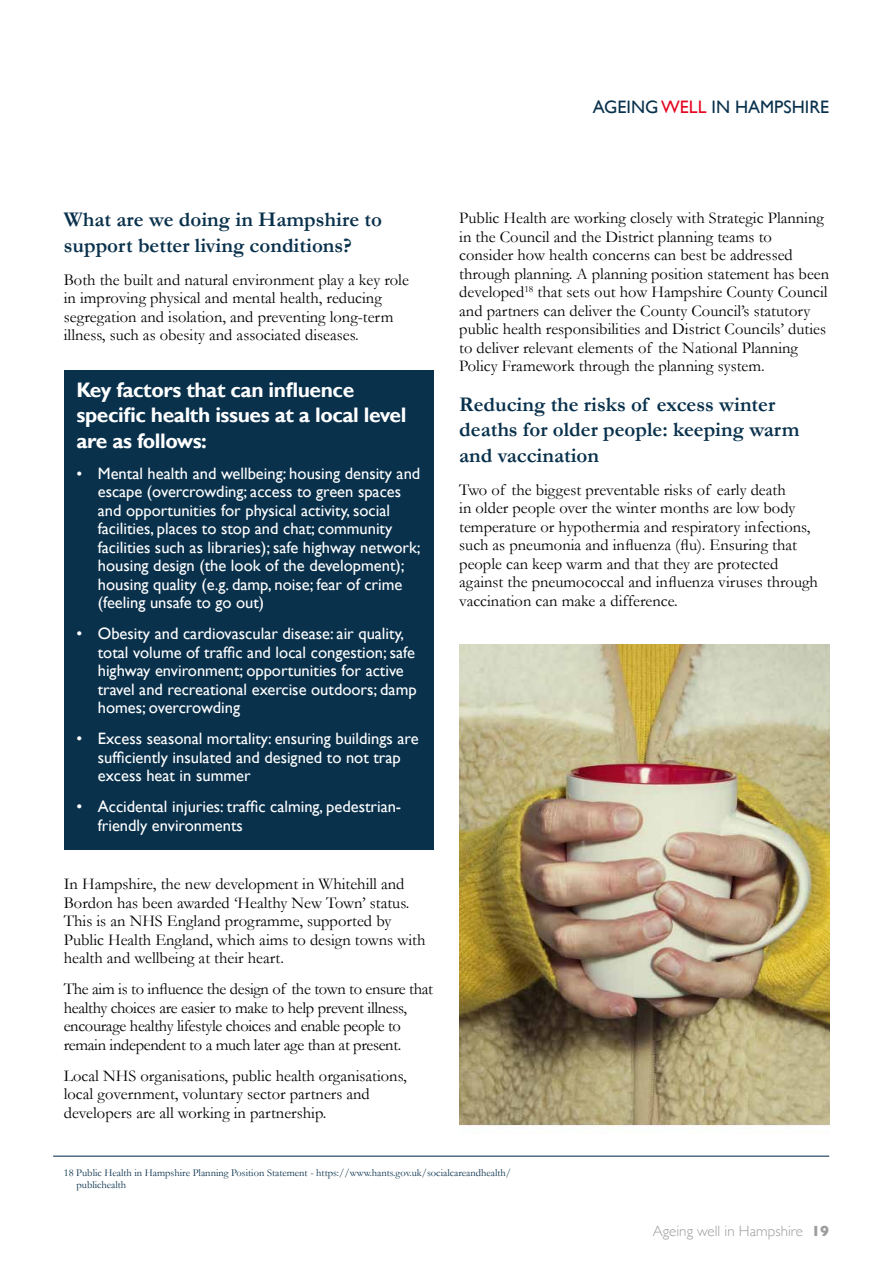
<style>
.page{position:relative;width:893px;height:1263px;background:#fff}
.page>*{position:absolute;margin:0;border:0;box-sizing:border-box;transform-origin:0 0}
.t1{font:700 21px/25.2px "Garamond";color:#09314c}
.t2{font:700 21px/25.2px "Gill Sans";letter-spacing:-.02em;color:#fff}
.t3{font:18px "Gill Sans";color:#09314c}
.t4{font:16.5px/18.5px "Garamond";color:#000}
.t5{font:16.5px/18.5px "Gill Sans";color:#fff}
.t6{font:16.5px/18.5px "Garamond";letter-spacing:-.02em;color:#000}
.t7{font:300 15px "Gill Sans";color:#9d9d9c}
.t8{font:10.5px/12.6px "Garamond";color:#09314c}
.s1{color:#e40520}
.s2{font-family:"Garamond"}
.s3{font-weight:700}
</style>
<div class="page">
<hr style="left:53px;top:1155px;width:776px;height:2px;background:#09314c">
<div style="left:64px;top:370px;width:370px;height:479px;background:#09314c"></div>
<img style="left:459px;top:644px;width:370px;height:482px">
<p class="t3" style="left:593px;top:96px;width:238px">AGEING <span class="s1">WELL</span> IN HAMPSHIRE</p>
<p class="t1" style="left:64px;top:207px;width:320px">What are we doing in Hampshire to support better living conditions?</p>
<p class="t4" style="left:64px;top:270px;width:347px">Both the built and natural environment play a key role in improving physical and mental health, reducing segregation and isolation, and preventing long-term illness, such as obesity and associated diseases.</p>
<p class="t2" style="left:77px;top:378px;width:331px">Key factors that can influence specific health issues at a local level are as follows:</p>
<p class="t5" style="left:98px;top:464px;width:324px;text-indent:-21px"><span class="s2">•</span> Mental health and wellbeing: housing density and escape (overcrowding; access to green spaces and opportunities for physical activity, social facilities, places to stop and chat; community facilities such as libraries); safe highway network; housing design (the look of the development); housing quality (e.g. damp, noise; fear of crime (feeling unsafe to go out)</p>
<p class="t5" style="left:98px;top:625px;width:320px;text-indent:-21px">• Obesity and cardiovascular disease: air quality, total volume of traffic and local congestion; safe highway environment; opportunities for active travel and recreational exercise outdoors; damp homes; overcrowding</p>
<p class="t5" style="left:98px;top:730px;width:322px;text-indent:-21px">• Excess seasonal mortality: ensuring buildings are sufficiently insulated and designed to not trap excess heat in summer</p>
<p class="t5" style="left:98px;top:798px;width:305px;text-indent:-21px">• Accidental injuries: traffic calming, pedestrian&shy;friendly environments</p>
<p class="t4" style="left:64px;top:875px;width:363px">In Hampshire, the new development in Whitehill and Bordon has been awarded ‘Healthy New Town’ status.<br>This is an NHS England programme, supported by Public Health England, which aims to design towns with health and wellbeing at their heart.</p>
<p class="t6" style="left:64px;top:980px;width:371px">The aim is to influence the design of the town to ensure that healthy choices are easier to make to help prevent illness, encourage healthy lifestyle choices and enable people to remain independent to a much later age than at present.</p>
<p class="t4" style="left:64px;top:1066px;width:344px">Local NHS organisations, public health organisations, local government, voluntary sector partners and developers are all working in partnership.</p>
<p class="t4" style="left:459px;top:209px;width:371px">Public Health are working closely with Strategic Planning in the Council and the District planning teams to consider how health concerns can best be addressed through planning. A planning position statement has been developed<sup>18</sup> that sets out how Hampshire County Council and partners can deliver the County Council’s statutory public health responsibilities and District Councils’ duties to deliver relevant elements of the National Planning Policy Framework through the planning system.</p>
<p class="t1" style="left:459px;top:392px;width:342px">Reducing the risks of excess winter deaths for older people: keeping warm and vaccination</p>
<p class="t4" style="left:459px;top:480px;width:360px">Two of the biggest preventable risks of early death<br>in older people over the winter months are low body temperature or hypothermia and respiratory infections, such as pneumonia and influenza (flu). Ensuring that people can keep warm and that they are protected against the pneumococcal and influenza viruses through vaccination can make a difference.</p>
<p class="t8" style="left:77px;top:1166px;width:436px;text-indent:-13px">18 Public Health in Hampshire Planning Position Statement - https://www.hants.gov.uk/socialcareandhealth/ publichealth</p>
<p class="t7" style="left:653px;top:1219px;width:178px">Ageing well in Hampshire <span class="s3">19</span></p>
</div>
